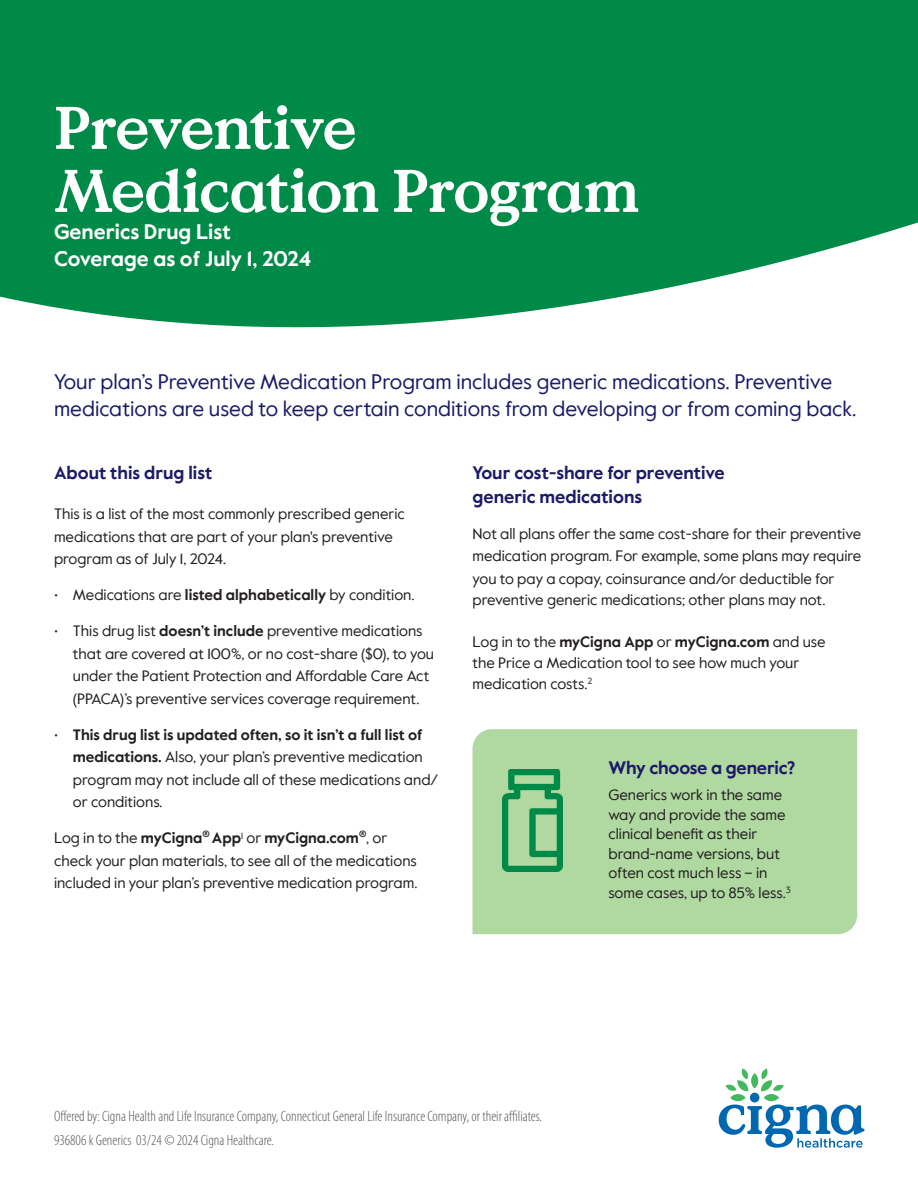
<style>
.page{position:relative;width:918px;height:1188px;background:#fff}
.page>*{position:absolute;margin:0;border:0;box-sizing:border-box;transform-origin:0 0}
.CHC_Headline_bold_40_42{font:700 60px "Value Serif Pro";letter-spacing:-.025em;color:#fff}
.CHC_Intro_copy_regular_14_18{font:21px/27px "Value Sans Pro";color:#1d1a68}
.CHC_Subheadline_bold_14_17{font:700 21px "Value Sans Pro";color:#fff}
.CHC_Sectionhead_body_bold_12_16{font:700 18px/24px "Value Sans Pro";color:#1d1a68}
.CHC_Subhead_body_bold_14_17{font:700 18px "Value Sans Pro";letter-spacing:-.01em;color:#1d1a68}
.CHC_Bullet_copy_regular_9_5_13{font:15px/22.5px "Value Sans Pro";color:#231f20}
.CHC_Body_copy_regular_9_5_13{font:15px/22.5px "Value Sans Pro";color:#231f20}
.CHC_Sectionhead_body_bold_12_16-2{font:15px/22.5px "Value Sans Pro";color:#231f20;text-align:justify}
.CHC_Legal_copy_Cat{font:300 condensed 15px "Myriad Pro";color:#57585a}
.Legal_copy_Cat{font:300 condensed 15px "Myriad Pro";color:#57585a}
.s1{font-size:14.25px}
.s2{font-weight:700}
</style>
<div class="page">
<svg style="left:0;top:0;width:918px;height:328px;background:#169457"></svg>
<svg style="left:719px;top:1069px;width:146px;height:79px"></svg>
<div style="left:472px;top:729px;width:385px;height:205px;background:#b0d8a1"></div>
<img style="left:502px;top:770px;width:60px;height:102px">
<p class="CHC_Headline_bold_40_42" style="left:54px;top:92px;width:304px">Preventive</p>
<p class="CHC_Headline_bold_40_42" style="left:54px;top:155px;width:587px">Medication Program</p>
<p class="CHC_Subheadline_bold_14_17" style="left:54px;top:219px;width:178px">Generics Drug List</p>
<p class="CHC_Subheadline_bold_14_17" style="left:54px;top:246px;width:259px">Coverage as of July 1, 2024</p>
<p class="CHC_Intro_copy_regular_14_18" style="left:54px;top:369px;width:804px">Your plan’s Preventive Medication Program includes generic medications. Preventive medications are used to keep certain conditions from developing or from coming back.</p>
<p class="CHC_Sectionhead_body_bold_12_16" style="left:54px;top:461px;width:160px">About this drug list</p>
<p class="CHC_Body_copy_regular_9_5_13" style="left:54px;top:503px;width:352px">This is a list of the most commonly prescribed generic medications that are part of your plan's preventive program as of July 1, 2024.</p>
<p class="CHC_Bullet_copy_regular_9_5_13" style="left:54px;top:584px;width:362px"><span class="s1">•</span> Medications are <span class="s2">listed alphabetically</span> by condition.</p>
<p class="CHC_Bullet_copy_regular_9_5_13" style="left:73px;top:620px;width:363px;text-indent:-19px"><span class="s1">•</span> This drug list <span class="s2">doesn’t include</span> preventive medications that are covered at 100%, or no cost-share ($0), to you under the Patient Protection and Affordable Care Act (PPACA)’s preventive services coverage requirement.</p>
<p class="CHC_Bullet_copy_regular_9_5_13" style="left:73px;top:724px;width:367px;text-indent:-19px"><span class="s1">•</span> <span class="s2">This drug list is updated often, so it isn’t a full list of medications.</span> Also, your plan’s preventive medication program may not include all of these medications and/ or conditions.</p>
<p class="CHC_Body_copy_regular_9_5_13" style="left:54px;top:827px;width:365px">Log in to the <span class="s2">myCigna</span><sup>®</sup> <span class="s2">App</span><sup>1</sup> or <span class="s2">myCigna.com</span><sup>®</sup>, or check your plan materials, to see all of the medications included in your plan’s preventive medication program.</p>
<p class="CHC_Sectionhead_body_bold_12_16" style="left:472px;top:461px;width:254px">Your cost-share for preventive generic medications</p>
<p class="CHC_Sectionhead_body_bold_12_16-2" style="left:472px;top:523px;width:390px">Not all plans offer the same cost-share for their preventive medication program. For example, some plans may require you to pay a copay, coinsurance and/or deductible for</p>
<p class="CHC_Sectionhead_body_bold_12_16-2" style="left:472px;top:589px;width:354px">preventive generic medications; other plans may not.</p>
<p class="CHC_Body_copy_regular_9_5_13" style="left:472px;top:631px;width:355px;line-height:21px">Log in to the <span class="s2">myCigna App</span> or <span class="s2">myCigna.com</span> and use the Price a Medication tool to see how much your medication costs.<sup>2</sup></p>
<p class="CHC_Subhead_body_bold_14_17" style="left:608px;top:757px;width:188px">Why choose a generic?</p>
<p class="CHC_Bullet_copy_regular_9_5_13" style="left:608px;top:786px;width:184px;line-height:19.5px">Generics work in the same way and provide the same clinical benefit as their brand-name versions, but often cost much less – in some cases, up to 85% less.<sup>3</sup></p>
<p class="CHC_Legal_copy_Cat" style="left:54px;top:1108px;width:490px">Offered by: Cigna Health and Life Insurance Company, Connecticut General Life Insurance Company, or their affiliates.</p>
<p class="Legal_copy_Cat" style="left:54px;top:1132px;width:221px">936806 k Generics 03/24 © 2024 Cigna Healthcare.</p>
</div>
